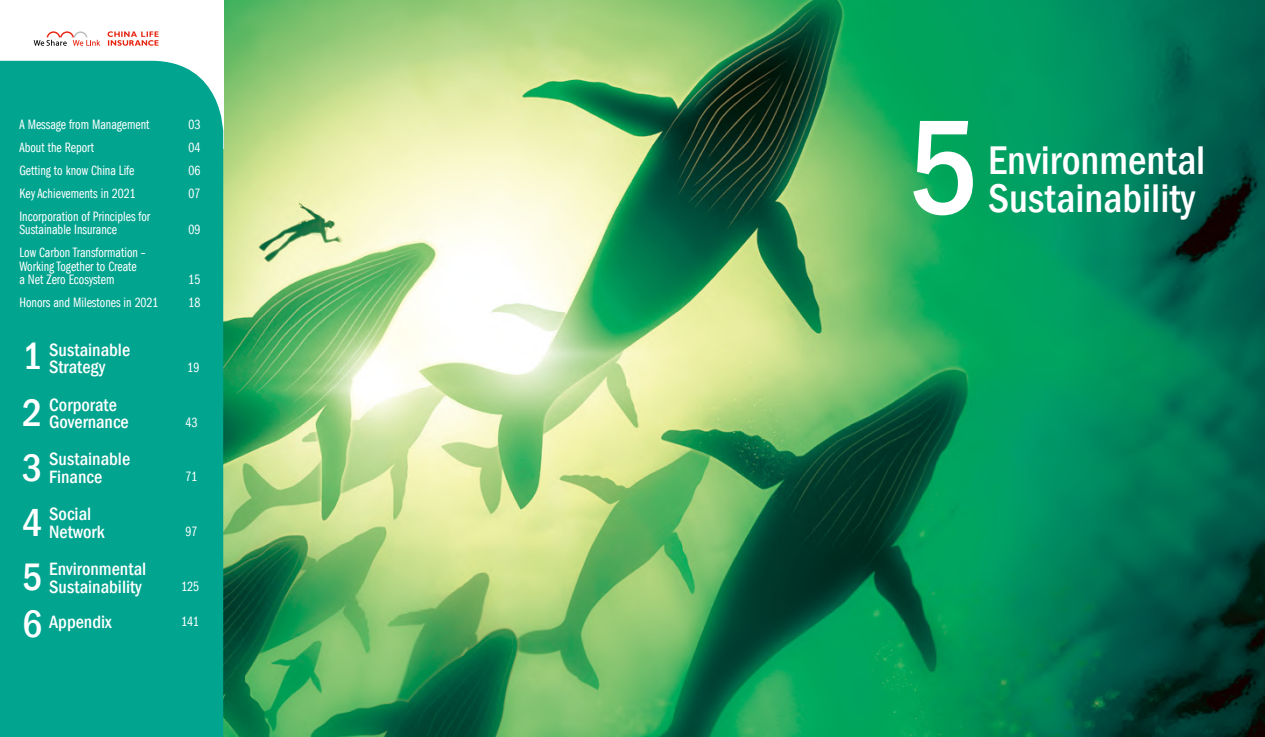
<style>
.page{position:relative;width:1265px;height:737px;background:#fff}
.page>*{position:absolute;margin:0;border:0;box-sizing:border-box;transform-origin:0 0}
.t1{font:500 condensed 139.04px "Franklin Gothic";color:#fff}
.t2{font:500 condensed 41.12px "Franklin Gothic";color:#fff}
.t3{font:500 condensed 39.38px/55.4px "Franklin Gothic";color:#fff;text-align:justify}
.t4{font:500 condensed 18.38px/17.5px "Franklin Gothic";color:#fff}
.t5{font:14px/13.1px "Franklin Gothic LT Book Cmpr";color:#fff}
</style>
<div class="page">
<img style="left:223px;top:0;width:1042px;height:737px">
<div style="left:0;top:61px;width:223px;height:676px;background:#00a48f"></div>
<svg style="left:108px;top:31px;width:51px;height:15px"></svg>
<svg style="left:34px;top:31px;width:66px;height:15px"></svg>
<p class="t5" style="left:19px;top:118px;width:132px">A Message from Management</p>
<p class="t5" style="left:189px;top:118px;width:13px">03</p>
<p class="t5" style="left:19px;top:141px;width:76px">About the Report</p>
<p class="t5" style="left:189px;top:141px;width:13px">04</p>
<p class="t5" style="left:19px;top:164px;width:116px">Getting to know China Life</p>
<p class="t5" style="left:189px;top:164px;width:13px">06</p>
<p class="t5" style="left:19px;top:187px;width:118px">Key Achievements in 2021</p>
<p class="t5" style="left:189px;top:187px;width:13px">07</p>
<p class="t5" style="left:19px;top:210px;width:132px">Incorporation of Principles for<br>Sustainable Insurance</p>
<p class="t5" style="left:189px;top:223px;width:13px">09</p>
<p class="t5" style="left:19px;top:246px;width:128px">Low Carbon Transformation –<br>Working Together to Create<br>a Net Zero Ecosystem</p>
<p class="t5" style="left:189px;top:273px;width:13px">15</p>
<p class="t5" style="left:19px;top:296px;width:141px">Honors and Milestones in 2021</p>
<p class="t5" style="left:189px;top:296px;width:13px">18</p>
<h3 class="t4" style="left:49px;top:340px;width:82px">Sustainable<br>Strategy</h3>
<h3 class="t3" style="left:22px;top:328px;width:22px">1<br>2<br>3<br>4</h3>
<p class="t5" style="left:187px;top:361px;width:13px">19</p>
<h3 class="t4" style="left:49px;top:395px;width:81px">Corporate<br>Governance</h3>
<p class="t5" style="left:186px;top:415px;width:13px">43</p>
<h3 class="t4" style="left:49px;top:450px;width:82px">Sustainable<br>Finance</h3>
<p class="t5" style="left:186px;top:470px;width:13px">71</p>
<h3 class="t4" style="left:49px;top:505px;width:57px">Social<br>Network</h3>
<p class="t5" style="left:186px;top:525px;width:13px">97</p>
<h3 class="t3" style="left:22px;top:549px;width:22px">5</h3>
<h3 class="t3" style="left:22px;top:595px;width:22px">6</h3>
<h3 class="t4" style="left:49px;top:560px;width:99px">Environmental<br>Sustainability</h3>
<p class="t5" style="left:181px;top:580px;width:19px">125</p>
<h3 class="t4" style="left:49px;top:612px;width:64px">Appendix</h3>
<p class="t5" style="left:181px;top:615px;width:19px">141</p>
<h1 class="t1" style="left:908px;top:76px;width:73px">5</h1>
<h2 class="t2" style="left:988px;top:133px;width:219px">Environmental</h2>
<h2 class="t2" style="left:988px;top:171px;width:209px">Sustainability</h2>
</div>
